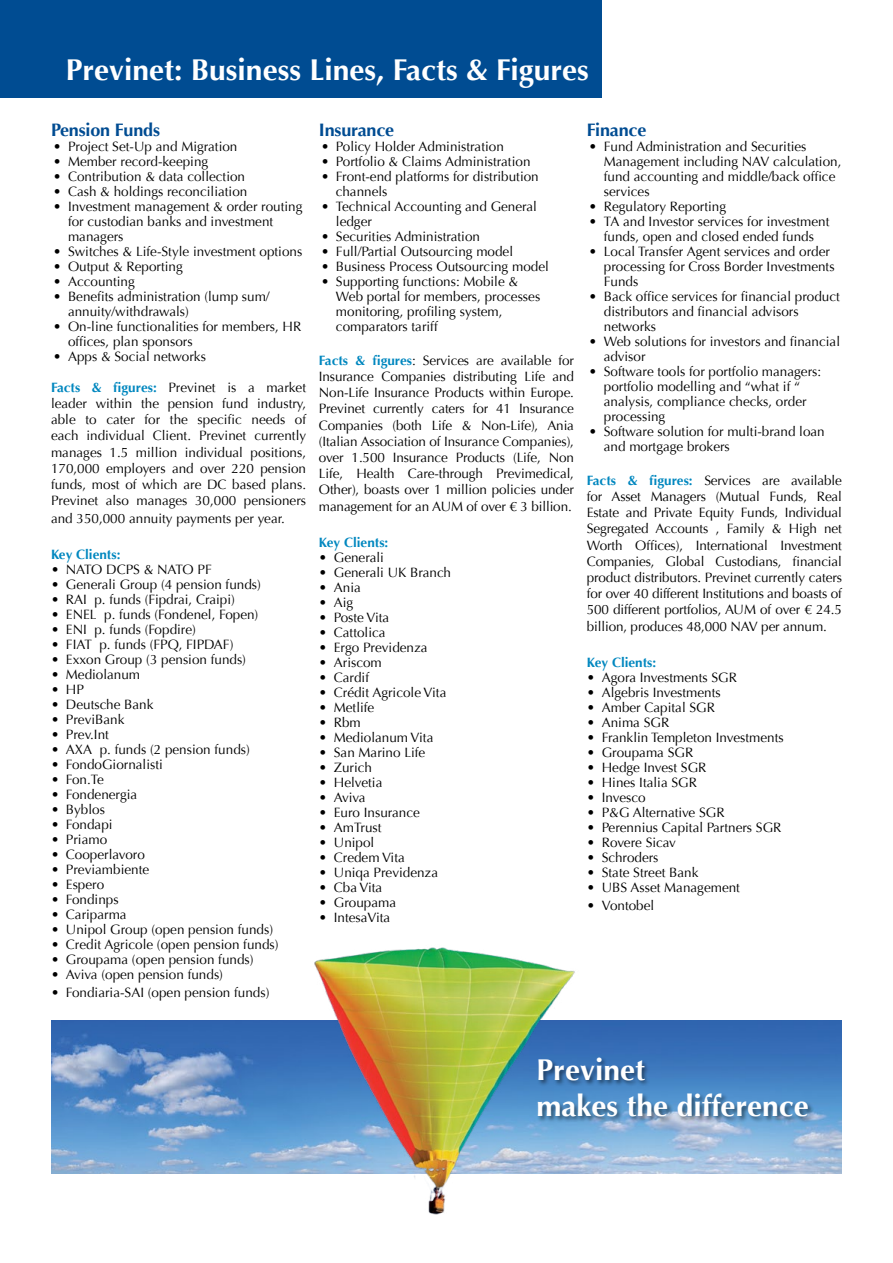
<style>
.page{position:relative;width:893px;height:1263px;background:#fff}
.page>*{position:absolute;margin:0;border:0;box-sizing:border-box;transform-origin:0 0}
.t1{font:700 30px/36px "Optima";color:#fff}
.t2{font:700 18px "Optima";letter-spacing:-.01em;color:#004c92}
.t3{font:13.5px/16.2px "Optima";color:#000}
.t4{font:700 13.5px "Optima";color:#0087bf}
.t5{font:13.5px "Optima";letter-spacing:-.02em;color:#000}
.s1{font-weight:700;color:#0087bf}
</style>
<div class="page">
<div style="left:0;top:0;width:602px;height:98px;background:#004c92"></div>
<img style="left:51px;top:1020px;width:791px;height:154px">
<img style="left:304px;top:947px;width:276px;height:268px">
<div style="left:537px;top:1056px;width:278px;height:66px;background:#000;opacity:.5"></div>
<h1 class="t1" style="left:66px;top:52px;width:524px">Previnet: Business Lines, Facts &amp; Figures</h1>
<h2 class="t2" style="left:51px;top:119px;width:111px">Pension Funds</h2>
<p class="t3" style="left:53px;top:138px;width:186px">• Project Set-Up and Migration</p>
<p class="t3" style="left:53px;top:153px;width:157px">• Member record-keeping</p>
<p class="t3" style="left:53px;top:168px;width:194px">• Contribution &amp; data collection</p>
<p class="t3" style="left:53px;top:183px;width:196px">• Cash &amp; holdings reconciliation</p>
<p class="t3" style="left:68px;top:199px;width:236px;line-height:15px;text-indent:-15px">• Investment management &amp; order routing for custodian banks and investment managers</p>
<p class="t3" style="left:53px;top:243px;width:251px">• Switches &amp; Life-Style investment options</p>
<p class="t3" style="left:53px;top:258px;width:131px">• Output &amp; Reporting</p>
<p class="t3" style="left:53px;top:273px;width:83px">• Accounting</p>
<p class="t3" style="left:68px;top:289px;width:203px;line-height:15px;text-indent:-15px">• Benefits administration (lump sum/ annuity/withdrawals)</p>
<p class="t3" style="left:68px;top:319px;width:235px;line-height:15px;text-indent:-15px">• On-line functionalities for members, HR offices, plan sponsors</p>
<p class="t3" style="left:53px;top:348px;width:154px">• Apps &amp; Social networks</p>
<p class="t3" style="left:51px;top:379px;width:257px;text-align:justify"><span class="s1">Facts &amp; figures:</span> Previnet is a market leader within the pension fund industry, able to cater for the specific needs of each individual Client. Previnet currently manages 1.5 million individual positions, 170,000 employers and over 220 pension funds, most of which are DC based plans.<br>Previnet also manages 30,000 pensioners</p>
<p class="t3" style="left:51px;top:511px;width:235px">and 350,000 annuity payments per year.</p>
<p class="t4" style="left:51px;top:547px;width:71px">Key Clients:</p>
<p class="t5" style="left:51px;top:562px;width:162px">• NATO DCPS &amp; NATO PF</p>
<p class="t3" style="left:51px;top:577px;width:211px">• Generali Group (4 pension funds)</p>
<p class="t3" style="left:51px;top:592px;width:185px">• RAI p. funds (Fipdrai, Craipi)</p>
<p class="t3" style="left:51px;top:607px;width:209px">• ENEL p. funds (Fondenel, Fopen)</p>
<p class="t3" style="left:51px;top:622px;width:146px">• ENI p. funds (Fopdire)</p>
<p class="t3" style="left:51px;top:637px;width:184px">• FIAT p. funds (FPQ, FIPDAF)</p>
<p class="t3" style="left:51px;top:652px;width:197px">• Exxon Group (3 pension funds)</p>
<p class="t3" style="left:51px;top:667px;width:91px">• Mediolanum</p>
<p class="t3" style="left:51px;top:682px;width:34px">• HP</p>
<p class="t3" style="left:51px;top:697px;width:104px">• Deutsche Bank</p>
<p class="t3" style="left:51px;top:712px;width:75px">• PreviBank</p>
<p class="t3" style="left:51px;top:727px;width:59px">• Prev.Int</p>
<p class="t3" style="left:51px;top:742px;width:200px">• AXA p. funds (2 pension funds)</p>
<p class="t3" style="left:51px;top:757px;width:113px">• FondoGiornalisti</p>
<p class="t3" style="left:51px;top:772px;width:54px">• Fon.Te</p>
<p class="t3" style="left:51px;top:787px;width:88px">• Fondenergia</p>
<p class="t3" style="left:51px;top:802px;width:55px">• Byblos</p>
<p class="t3" style="left:51px;top:817px;width:63px">• Fondapi</p>
<p class="t3" style="left:51px;top:832px;width:58px">• Priamo</p>
<p class="t3" style="left:51px;top:847px;width:95px">• Cooperlavoro</p>
<p class="t3" style="left:51px;top:862px;width:100px">• Previambiente</p>
<p class="t3" style="left:51px;top:877px;width:55px">• Espero</p>
<p class="t3" style="left:51px;top:892px;width:69px">• Fondinps</p>
<p class="t3" style="left:51px;top:907px;width:77px">• Cariparma</p>
<p class="t3" style="left:51px;top:922px;width:224px">• Unipol Group (open pension funds)</p>
<p class="t3" style="left:51px;top:937px;width:229px">• Credit Agricole (open pension funds)</p>
<p class="t3" style="left:51px;top:952px;width:204px">• Groupama (open pension funds)</p>
<p class="t3" style="left:51px;top:967px;width:173px">• Aviva (open pension funds)</p>
<p class="t3" style="left:51px;top:985px;width:220px">• Fondiaria-SAI (open pension funds)</p>
<h2 class="t2" style="left:319px;top:119px;width:77px">Insurance</h2>
<p class="t3" style="left:321px;top:138px;width:184px">• Policy Holder Administration</p>
<p class="t3" style="left:321px;top:153px;width:211px">• Portfolio &amp; Claims Administration</p>
<p class="t3" style="left:336px;top:169px;width:204px;line-height:15px;text-indent:-15px">• Front-end platforms for distribution channels</p>
<p class="t3" style="left:336px;top:199px;width:203px;line-height:15px;text-indent:-15px">• Technical Accounting and General ledger</p>
<p class="t3" style="left:321px;top:228px;width:161px">• Securities Administration</p>
<p class="t3" style="left:321px;top:243px;width:194px">• Full/Partial Outsourcing model</p>
<p class="t3" style="left:321px;top:258px;width:229px">• Business Process Outsourcing model</p>
<p class="t3" style="left:336px;top:274px;width:206px;line-height:15px;text-indent:-15px">• Supporting functions: Mobile &amp;<br>Web portal for members, processes monitoring, profiling system, comparators tariff</p>
<p class="t3" style="left:319px;top:352px;width:257px;text-align:justify"><span class="s1">Facts &amp; figures</span>: Services are available for Insurance Companies distributing Life and Non-Life Insurance Products within Europe.<br>Previnet currently caters for 41 Insurance Companies (both Life &amp; Non-Life), Ania (Italian Association of Insurance Companies), over 1.500 Insurance Products (Life, Non Life, Health Care-through Previmedical, Other), boasts over 1 million policies under management for an AUM of over € 3 billion.</p>
<p class="t4" style="left:319px;top:534px;width:71px">Key Clients:</p>
<p class="t3" style="left:319px;top:549px;width:67px">• Generali</p>
<p class="t3" style="left:319px;top:564px;width:134px">• Generali UK Branch</p>
<p class="t3" style="left:319px;top:579px;width:43px">• Ania</p>
<p class="t3" style="left:319px;top:594px;width:36px">• Aig</p>
<p class="t3" style="left:319px;top:609px;width:72px">• Poste Vita</p>
<p class="t3" style="left:319px;top:624px;width:68px">• Cattolica</p>
<p class="t3" style="left:319px;top:639px;width:110px">• Ergo Previdenza</p>
<p class="t3" style="left:319px;top:654px;width:64px">• Ariscom</p>
<p class="t3" style="left:319px;top:669px;width:52px">• Cardif</p>
<p class="t3" style="left:319px;top:684px;width:129px">• Crédit Agricole Vita</p>
<p class="t3" style="left:319px;top:699px;width:57px">• Metlife</p>
<p class="t3" style="left:319px;top:714px;width:43px">• Rbm</p>
<p class="t3" style="left:319px;top:729px;width:116px">• Mediolanum Vita</p>
<p class="t3" style="left:319px;top:744px;width:108px">• San Marino Life</p>
<p class="t3" style="left:319px;top:759px;width:54px">• Zurich</p>
<p class="t3" style="left:319px;top:774px;width:65px">• Helvetia</p>
<p class="t3" style="left:319px;top:789px;width:48px">• Aviva</p>
<p class="t3" style="left:319px;top:804px;width:103px">• Euro Insurance</p>
<p class="t3" style="left:319px;top:819px;width:64px">• AmTrust</p>
<p class="t3" style="left:319px;top:834px;width:57px">• Unipol</p>
<p class="t3" style="left:319px;top:849px;width:87px">• Credem Vita</p>
<p class="t3" style="left:319px;top:864px;width:121px">• Uniqa Previdenza</p>
<p class="t3" style="left:319px;top:879px;width:65px">• Cba Vita</p>
<p class="t3" style="left:319px;top:894px;width:79px">• Groupama</p>
<p class="t3" style="left:319px;top:909px;width:73px">• IntesaVita</p>
<h2 class="t2" style="left:587px;top:119px;width:61px">Finance</h2>
<p class="t3" style="left:604px;top:139px;width:239px;line-height:15px;text-indent:-15px">• Fund Administration and Securities<br>Management including NAV calculation, fund accounting and middle/back office services</p>
<p class="t3" style="left:589px;top:198px;width:139px">• Regulatory Reporting</p>
<p class="t3" style="left:589px;top:214px;width:242px;line-height:15px;text-align:center">• TA and Investor services for investment funds, open and closed ended funds</p>
<p class="t3" style="left:604px;top:244px;width:232px;line-height:15px;text-indent:-15px">• Local Transfer Agent services and order processing for Cross Border Investments<br>Funds</p>
<p class="t3" style="left:604px;top:289px;width:238px;line-height:15px;text-indent:-15px">• Back office services for financial product distributors and financial advisors networks</p>
<p class="t3" style="left:604px;top:334px;width:238px;line-height:15px;text-indent:-15px">• Web solutions for investors and financial advisor</p>
<p class="t3" style="left:604px;top:364px;width:219px;line-height:15px;text-indent:-15px">• Software tools for portfolio managers: portfolio modelling and “what if “ analysis, compliance checks, order processing</p>
<p class="t3" style="left:604px;top:424px;width:222px;line-height:15px;text-indent:-15px">• Software solution for multi-brand loan and mortgage brokers</p>
<p class="t3" style="left:587px;top:472px;width:257px;text-align:justify"><span class="s1">Facts &amp; figures:</span> Services are available for Asset Managers (Mutual Funds, Real Estate and Private Equity Funds, Individual Segregated Accounts , Family &amp; High net Worth Offices), International Investment Companies, Global Custodians, financial product distributors. Previnet currently caters for over 40 different Institutions and boasts of 500 different portfolios, AUM of over € 24.5 billion, produces 48,000 NAV per annum.</p>
<p class="t4" style="left:587px;top:654px;width:71px">Key Clients:</p>
<p class="t3" style="left:587px;top:669px;width:152px">• Agora Investments SGR</p>
<p class="t3" style="left:587px;top:684px;width:135px">• Algebris Investments</p>
<p class="t3" style="left:587px;top:699px;width:130px">• Amber Capital SGR</p>
<p class="t3" style="left:587px;top:714px;width:84px">• Anima SGR</p>
<p class="t3" style="left:587px;top:729px;width:198px">• Franklin Templeton Investments</p>
<p class="t3" style="left:587px;top:744px;width:108px">• Groupama SGR</p>
<p class="t3" style="left:587px;top:759px;width:121px">• Hedge Invest SGR</p>
<p class="t3" style="left:587px;top:774px;width:112px">• Hines Italia SGR</p>
<p class="t3" style="left:587px;top:789px;width:60px">• Invesco</p>
<p class="t3" style="left:587px;top:804px;width:139px">• P&amp;G Alternative SGR</p>
<p class="t3" style="left:587px;top:819px;width:196px">• Perennius Capital Partners SGR</p>
<p class="t3" style="left:587px;top:834px;width:91px">• Rovere Sicav</p>
<p class="t3" style="left:587px;top:849px;width:73px">• Schroders</p>
<p class="t3" style="left:587px;top:864px;width:113px">• State Street Bank</p>
<p class="t3" style="left:587px;top:879px;width:155px">• UBS Asset Management</p>
<p class="t3" style="left:587px;top:897px;width:69px">• Vontobel</p>
<h1 class="t1" style="left:537px;top:1052px;width:274px">Previnet<br>makes the difference</h1>
</div>
